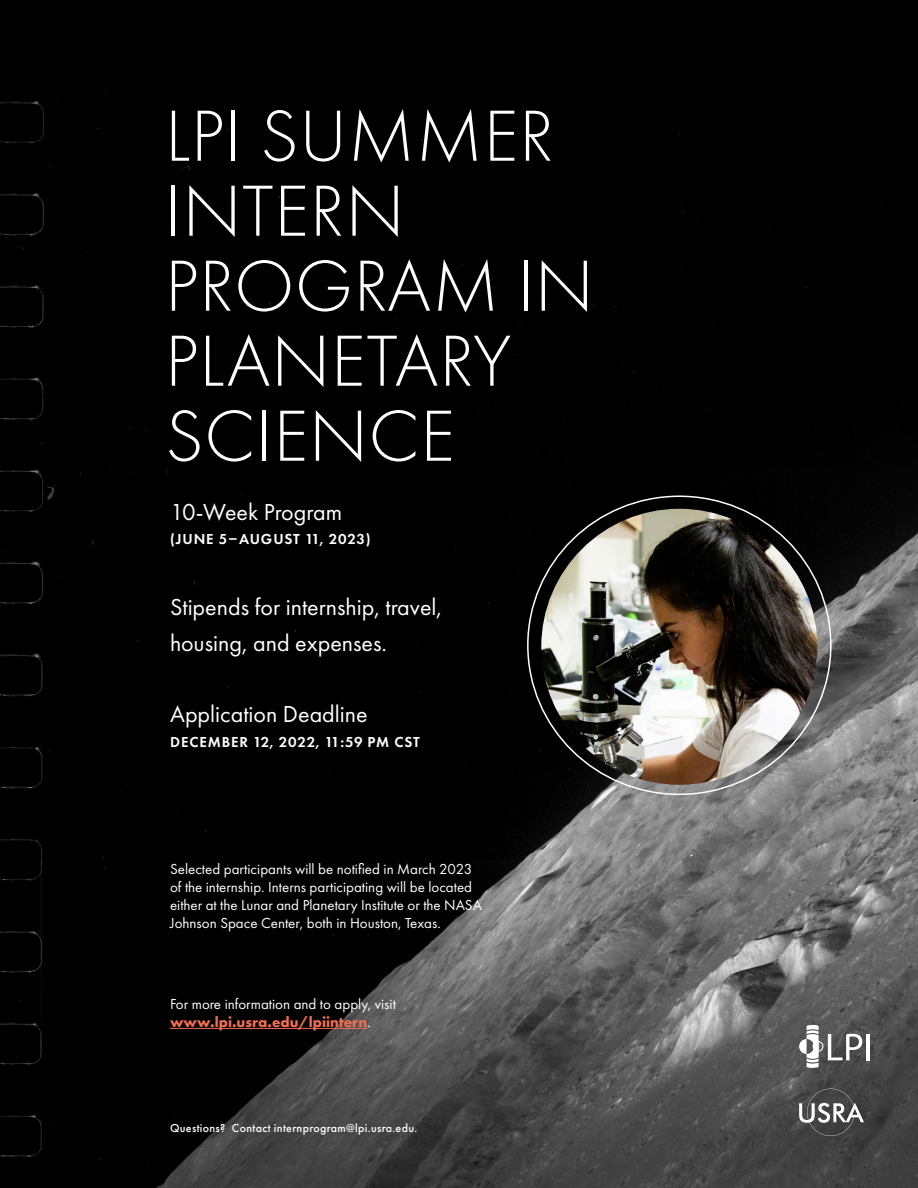
<style>
.page{position:relative;width:918px;height:1188px;background:#000}
.page>*{position:absolute;margin:0;border:0;box-sizing:border-box;transform-origin:0 0}
.t1{font:300 75px/75px "Futura PT";letter-spacing:.01em;color:#fff}
.t2{font:24px/35.5px "Futura PT";color:#fff}
.t3{font:15px/18px "Futura PT";color:#fff}
.t4{font:600 15px "Futura PT";letter-spacing:.055em;color:#fff}
.t5{font:500 12px "Futura PT";letter-spacing:.025em;color:#fff}
.s1{font-weight:700;color:#f36e51}
</style>
<div class="page">
<img style="left:0;top:73px;width:918px;height:1115px">
<svg style="left:799px;top:1025px;width:63px;height:43px;background:#818181"></svg>
<hr style="left:866px;top:1034px;width:3px;height:26px;background:#fff">
<svg style="left:799px;top:1089px;width:65px;height:47px;background:#636363"></svg>
<hr style="left:170px;top:1028px;width:197px;height:1px;background:#f36e51">
<img style="left:541px;top:509px;width:276px;height:276px;border-radius:138px">
<h1 class="t1" style="left:165px;top:99px;width:430px">LPI SUMMER<br>INTERN<br>PROGRAM IN<br>PLANETARY<br>SCIENCE</h1>
<h2 class="t2" style="left:170px;top:494px;width:174px">10-Week Program</h2>
<p class="t4" style="left:170px;top:530px;width:202px">(JUNE 5–AUGUST 11, 2023)</p>
<h2 class="t2" style="left:170px;top:589px;width:273px">Stipends for internship, travel, housing, and expenses.</h2>
<h2 class="t2" style="left:170px;top:696px;width:199px">Application Deadline</h2>
<p class="t4" style="left:170px;top:732px;width:251px">DECEMBER 12, 2022, 11:59 PM CST</p>
<p class="t3" style="left:170px;top:860px;width:313px">Selected participants will be notified in March 2023 of the internship. Interns participating will be located either at the Lunar and Planetary Institute or the NASA Johnson Space Center, both in Houston, Texas.</p>
<p class="t3" style="left:170px;top:995px;width:227px">For more information and to apply, visit <span class="s1">www.lpi.usra.edu/lpiintern</span>.</p>
<p class="t5" style="left:170px;top:1121px;width:249px">Questions? Contact internprogram@lpi.usra.edu.</p>
</div>
